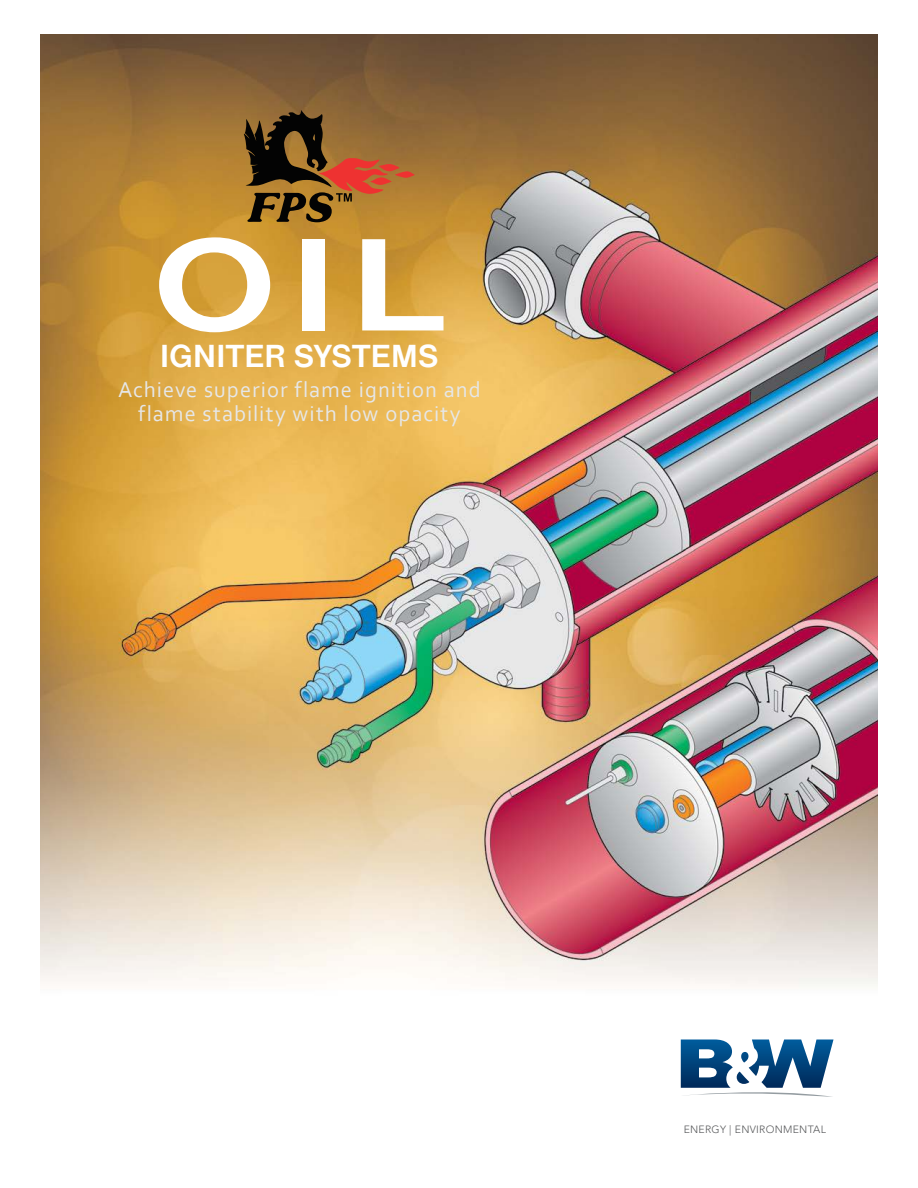
<style>
.page{position:relative;width:918px;height:1188px;background:#fff}
.page>*{position:absolute;margin:0;border:0;box-sizing:border-box;transform-origin:0 0}
.t1{font:700 136.95px "Nimbus San D";color:#fff;scale:1.27 1}
.t2{font:700 33px "Nimbus San D";color:#fff}
.t3{font:22.5px/24px "Corbel";letter-spacing:.045em;color:#e6e7e8;text-align:center}
.t4{font:300 10.5px "Avenir LT Std";letter-spacing:.025em;color:#58595b}
</style>
<div class="page">
<svg style="left:681px;top:1040px;width:153px;height:57px"></svg>
<img style="left:41px;top:35px;width:837px;height:951px">
<svg style="left:244px;top:110px;width:171px;height:112px;background:#835527"></svg>
<h1 class="t1" style="left:152px;top:208px;width:233px">OIL</h1>
<h2 class="t2" style="left:160px;top:338px;width:280px">IGNITER SYSTEMS</h2>
<p class="t3" style="left:118px;top:377px;width:364px">Achieve superior flame ignition and flame stability with low opacity</p>
<p class="t4" style="left:684px;top:1123px;width:144px">ENERGY | ENVIRONMENTAL</p>
</div>
